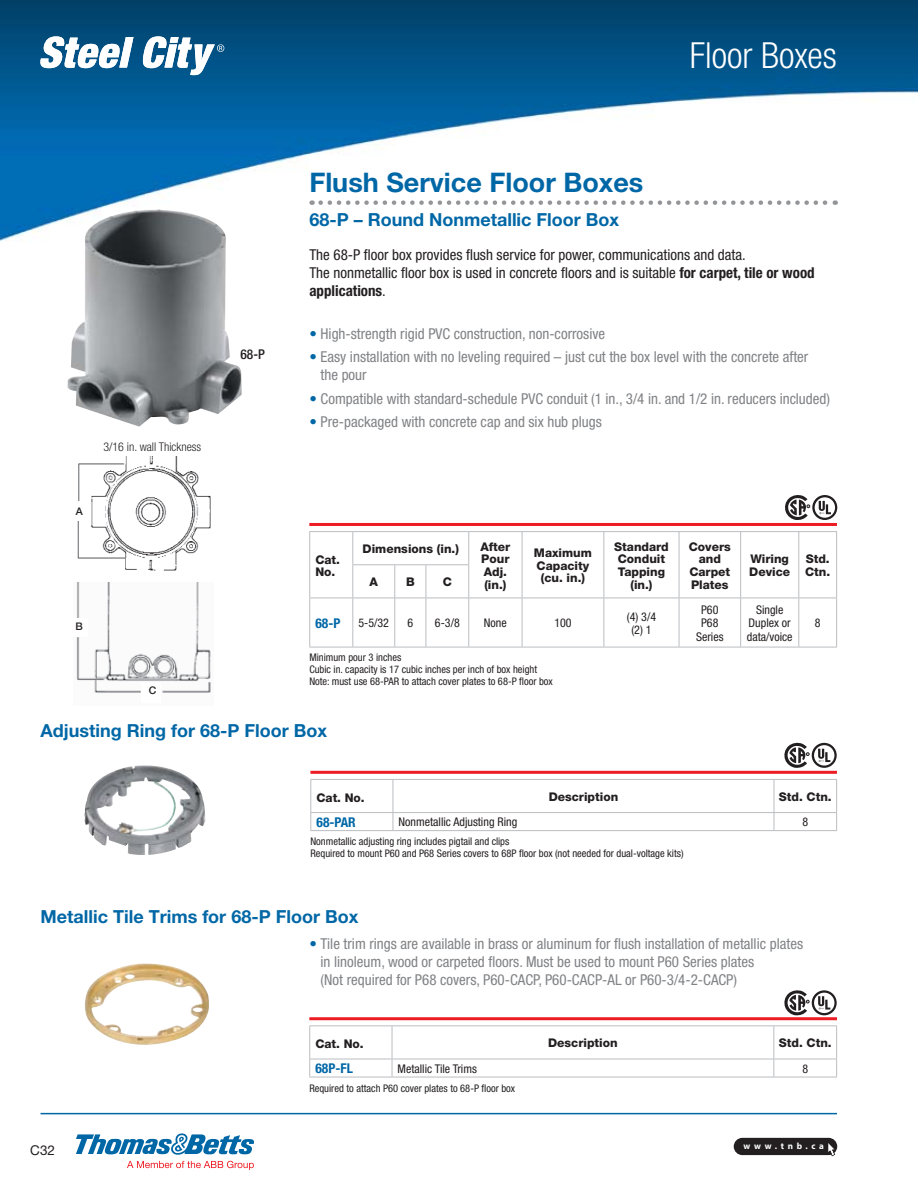
<style>
.page{position:relative;width:918px;height:1188px;background:#fff}
.page>*{position:absolute;margin:0;border:0;box-sizing:border-box;transform-origin:0 0}
.t1{font:300 condensed 36px "Helvetica Neue LT Std";color:#fff}
.t2{font:700 27px "Helvetica Neue LT Std";color:#0067a6}
.t3{font:700 18px "Helvetica Neue LT Std";color:#0067a6}
.t4{font:condensed 15px/18px "Helvetica Neue LT Std";color:#808285}
.t5{font:condensed 15px/18px "Helvetica Neue LT Std";color:#231f20}
.t6{font:700 condensed 13.5px "Helvetica Neue LT Std";color:#0067a6}
.t7{font:500 condensed 13.5px "Helvetica Neue LT Std";color:#231f20}
.t8{font:13.5px "Helvetica Neue LT Std";color:#231f20}
.t9{font:800 12px/12.6px "Helvetica Neue LT Std";color:#231f20}
.t10{font:condensed 12px/13.5px "Helvetica Neue LT Std";color:#231f20;text-align:center}
.t11{font:300 condensed 12px "Helvetica Neue LT Std";color:#231f20}
.t12{font:condensed 10.5px/12px "Helvetica Neue LT Std";color:#231f20}
.t13{font:500 10.5px "Helvetica Neue LT Std";color:#231f20}
.t14{font:700 9px "Myriad Pro";letter-spacing:.4em;color:#fff}
.s1{font-weight:700}
.s2{font-weight:300;color:#0067a6}
</style>
<div class="page">
<div style="left:734px;top:1138px;width:103px;height:17px;background:#231f20;border-radius:9px"></div>
<svg style="left:827px;top:1143px;width:8px;height:13px"></svg>
<img style="left:0;top:0;width:918px;height:241px">
<hr style="left:40px;top:1113px;width:797px;height:1px;background:#0067a6">
<img style="left:67px;top:209px;width:175px;height:218px">
<img style="left:76px;top:582px;width:135px;height:111px">
<img style="left:77px;top:457px;width:134px;height:114px">
<div style="left:68px;top:501px;width:21px;height:20px;background:#fff"></div>
<div style="left:69px;top:619px;width:19px;height:18px;background:#fff"></div>
<div style="left:141px;top:683px;width:20px;height:20px;background:#fff"></div>
<img style="left:84px;top:765px;width:121px;height:90px">
<img style="left:85px;top:964px;width:124px;height:81px">
<svg style="left:784px;top:990px;width:53px;height:25px"></svg>
<svg style="left:784px;top:743px;width:53px;height:25px"></svg>
<svg style="left:785px;top:495px;width:52px;height:25px"></svg>
<svg style="left:127px;top:1161px;width:127px;height:9px"></svg>
<svg style="left:76px;top:1133px;width:178px;height:22px"></svg>
<hr style="left:309px;top:523px;width:528px;height:3px;background:#ed1c24">
<svg style="left:310px;top:532px;width:526px;height:115px"></svg>
<hr style="left:309px;top:647px;width:528px;height:1px;background:#bbbdc0">
<hr style="left:309px;top:532px;width:1px;height:33px;background:#bbbdc0">
<hr style="left:309px;top:565px;width:1px;height:33px;background:#bbbdc0">
<hr style="left:309px;top:531px;width:44px;height:1px;background:#bbbdc0">
<hr style="left:352px;top:532px;width:1px;height:32px;background:#bbbdc0">
<hr style="left:353px;top:531px;width:116px;height:1px;background:#bbbdc0">
<hr style="left:468px;top:532px;width:1px;height:32px;background:#bbbdc0">
<hr style="left:469px;top:531px;width:368px;height:1px;background:#bbbdc0">
<hr style="left:522px;top:532px;width:1px;height:33px;background:#bbbdc0">
<hr style="left:604px;top:532px;width:1px;height:33px;background:#bbbdc0">
<hr style="left:679px;top:532px;width:1px;height:33px;background:#bbbdc0">
<hr style="left:740px;top:532px;width:1px;height:33px;background:#bbbdc0">
<hr style="left:798px;top:532px;width:1px;height:33px;background:#bbbdc0">
<hr style="left:836px;top:532px;width:1px;height:33px;background:#bbbdc0">
<hr style="left:522px;top:565px;width:1px;height:33px;background:#bbbdc0">
<hr style="left:604px;top:565px;width:1px;height:33px;background:#bbbdc0">
<hr style="left:679px;top:565px;width:1px;height:33px;background:#bbbdc0">
<hr style="left:740px;top:565px;width:1px;height:33px;background:#bbbdc0">
<hr style="left:798px;top:565px;width:1px;height:33px;background:#bbbdc0">
<hr style="left:836px;top:565px;width:1px;height:33px;background:#bbbdc0">
<hr style="left:352px;top:565px;width:1px;height:33px;background:#bbbdc0">
<hr style="left:352px;top:564px;width:117px;height:1px;background:#bbbdc0">
<hr style="left:394px;top:565px;width:1px;height:33px;background:#bbbdc0">
<hr style="left:426px;top:565px;width:1px;height:33px;background:#bbbdc0">
<hr style="left:468px;top:565px;width:1px;height:33px;background:#bbbdc0">
<hr style="left:309px;top:598px;width:1px;height:49px;background:#bbbdc0">
<hr style="left:309px;top:598px;width:528px;height:1px;background:#bbbdc0">
<hr style="left:352px;top:598px;width:1px;height:49px;background:#bbbdc0">
<hr style="left:394px;top:598px;width:1px;height:49px;background:#bbbdc0">
<hr style="left:426px;top:598px;width:1px;height:49px;background:#bbbdc0">
<hr style="left:468px;top:598px;width:1px;height:49px;background:#bbbdc0">
<hr style="left:522px;top:598px;width:1px;height:49px;background:#bbbdc0">
<hr style="left:604px;top:598px;width:1px;height:49px;background:#bbbdc0">
<hr style="left:679px;top:598px;width:1px;height:49px;background:#bbbdc0">
<hr style="left:740px;top:598px;width:1px;height:49px;background:#bbbdc0">
<hr style="left:798px;top:598px;width:1px;height:49px;background:#bbbdc0">
<hr style="left:836px;top:598px;width:1px;height:49px;background:#bbbdc0">
<hr style="left:310px;top:771px;width:527px;height:3px;background:#ed1c24">
<svg style="left:310px;top:779px;width:527px;height:51px"></svg>
<hr style="left:310px;top:830px;width:527px;height:1px;background:#bbbdc0">
<hr style="left:309px;top:1017px;width:528px;height:3px;background:#ed1c24">
<hr style="left:309px;top:1025px;width:528px;height:1px;background:#bbbdc0">
<svg style="left:309px;top:1026px;width:528px;height:51px"></svg>
<hr style="left:309px;top:1077px;width:528px;height:1px;background:#bbbdc0">
<svg style="left:321px;top:200px;width:515px;height:5px"></svg>
<svg style="left:39px;top:36px;width:185px;height:39px"></svg>
<p class="t11" style="left:103px;top:443px;width:99px">3/16 in. wall Thickness</p>
<p class="t13" style="left:76px;top:507px;width:9px">A</p>
<p class="t7" style="left:240px;top:349px;width:26px">68-P</p>
<p class="t13" style="left:76px;top:623px;width:9px">B</p>
<p class="t13" style="left:149px;top:687px;width:9px">C</p>
<h2 class="t2" style="left:309px;top:173px;width:336px">Flush Service Floor Boxes</h2>
<p class="t3" style="left:309px;top:213px;width:311px">68-P – Round Nonmetallic Floor Box</p>
<h1 class="t1" style="left:690px;top:42px;width:149px">Floor Boxes</h1>
<p class="t5" style="left:309px;top:248px;width:507px">The 68-P floor box provides flush service for power, communications and data.<br>The nonmetallic floor box is used in concrete floors and is suitable <span class="s1">for carpet, tile or wood applications</span>.</p>
<p class="t4" style="left:309px;top:326px;width:297px"><span class="s2">•</span> High-strength rigid PVC construction, non-corrosive</p>
<p class="t4" style="left:321px;top:350px;width:489px;text-indent:-11px"><span class="s2">•</span> Easy installation with no leveling required – just cut the box level with the concrete after the pour</p>
<p class="t4" style="left:309px;top:391px;width:522px"><span class="s2">•</span> Compatible with standard-schedule PVC conduit (1 in., 3/4 in. and 1/2 in. reducers included)</p>
<p class="t4" style="left:309px;top:415px;width:294px"><span class="s2">•</span> Pre-packaged with concrete cap and six hub plugs</p>
<p class="t9" style="left:315px;top:555px;width:26px;line-height:12px">Cat.<br>No.</p>
<p class="t9" style="left:363px;top:544px;width:98px">Dimensions (in.)</p>
<p class="t9" style="left:480px;top:542px;width:31px">After<br>Pour<br>Adj. (in.)</p>
<p class="t9" style="left:534px;top:548px;width:60px;text-align:center">Maximum<br>Capacity (cu. in.)</p>
<p class="t9" style="left:614px;top:542px;width:56px;text-align:center">Standard<br>Conduit<br>Tapping (in.)</p>
<p class="t9" style="left:689px;top:542px;width:43px;text-align:center">Covers and<br>Carpet<br>Plates</p>
<p class="t9" style="left:370px;top:577px;width:10px">A</p>
<p class="t9" style="left:406px;top:577px;width:10px">B</p>
<p class="t9" style="left:443px;top:577px;width:11px">C</p>
<p class="t9" style="left:749px;top:554px;width:42px">Wiring<br>Device</p>
<p class="t9" style="left:805px;top:554px;width:27px">Std.<br>Ctn.</p>
<p class="t6" style="left:315px;top:618px;width:26px">68-P</p>
<p class="t10" style="left:358px;top:618px;width:32px">5-5/32</p>
<p class="t10" style="left:407px;top:618px;width:7px">6</p>
<p class="t10" style="left:435px;top:618px;width:26px">6-3/8</p>
<p class="t10" style="left:484px;top:618px;width:24px">None</p>
<p class="t10" style="left:554px;top:618px;width:19px">100</p>
<p class="t10" style="left:627px;top:611px;width:31px">(4) 3/4 (2) 1</p>
<p class="t10" style="left:696px;top:604px;width:29px">P60<br>P68<br>Series</p>
<p class="t10" style="left:747px;top:604px;width:47px">Single<br>Duplex or data/voice</p>
<p class="t12" style="left:309px;top:653px;width:245px">Minimum pour 3 inches<br>Cubic in. capacity is 17 cubic inches per inch of box height<br>Note: must use 68-PAR to attach cover plates to 68-P floor box</p>
<p class="t10" style="left:815px;top:618px;width:7px">8</p>
<p class="t3" style="left:41px;top:725px;width:288px">Adjusting Ring for 68-P Floor Box</p>
<p class="t9" style="left:317px;top:792px;width:50px">Cat. No.</p>
<p class="t9" style="left:549px;top:792px;width:71px">Description</p>
<p class="t9" style="left:779px;top:792px;width:54px">Std. Ctn.</p>
<p class="t6" style="left:317px;top:817px;width:41px">68-PAR</p>
<p class="t10" style="left:399px;top:817px;width:120px">Nonmetallic Adjusting Ring</p>
<p class="t10" style="left:802px;top:817px;width:7px">8</p>
<p class="t12" style="left:310px;top:836px;width:375px">Nonmetallic adjusting ring includes pigtail and clips<br>Required to mount P60 and P68 Series covers to 68P floor box (not needed for dual-voltage kits)</p>
<p class="t3" style="left:41px;top:911px;width:319px">Metallic Tile Trims for 68-P Floor Box</p>
<p class="t4" style="left:321px;top:936px;width:484px;text-indent:-11px"><span class="s2">•</span> Tile trim rings are available in brass or aluminum for flush installation of metallic plates in linoleum, wood or carpeted floors. Must be used to mount P60 Series plates<br>(Not required for P68 covers, P60-CACP, P60-CACP-AL or P60-3/4-2-CACP)</p>
<p class="t9" style="left:316px;top:1039px;width:50px">Cat. No.</p>
<p class="t9" style="left:548px;top:1038px;width:71px">Description</p>
<p class="t9" style="left:779px;top:1038px;width:54px">Std. Ctn.</p>
<p class="t6" style="left:316px;top:1064px;width:39px">68P-FL</p>
<p class="t10" style="left:398px;top:1063px;width:81px">Metallic Tile Trims</p>
<p class="t10" style="left:802px;top:1063px;width:7px">8</p>
<p class="t8" style="left:30px;top:1142px;width:26px">C32</p>
<p class="t12" style="left:309px;top:1083px;width:207px">Required to attach P60 cover plates to 68-P floor box</p>
<p class="t14" style="left:744px;top:1141px;width:82px">www.tnb.ca</p>
</div>
